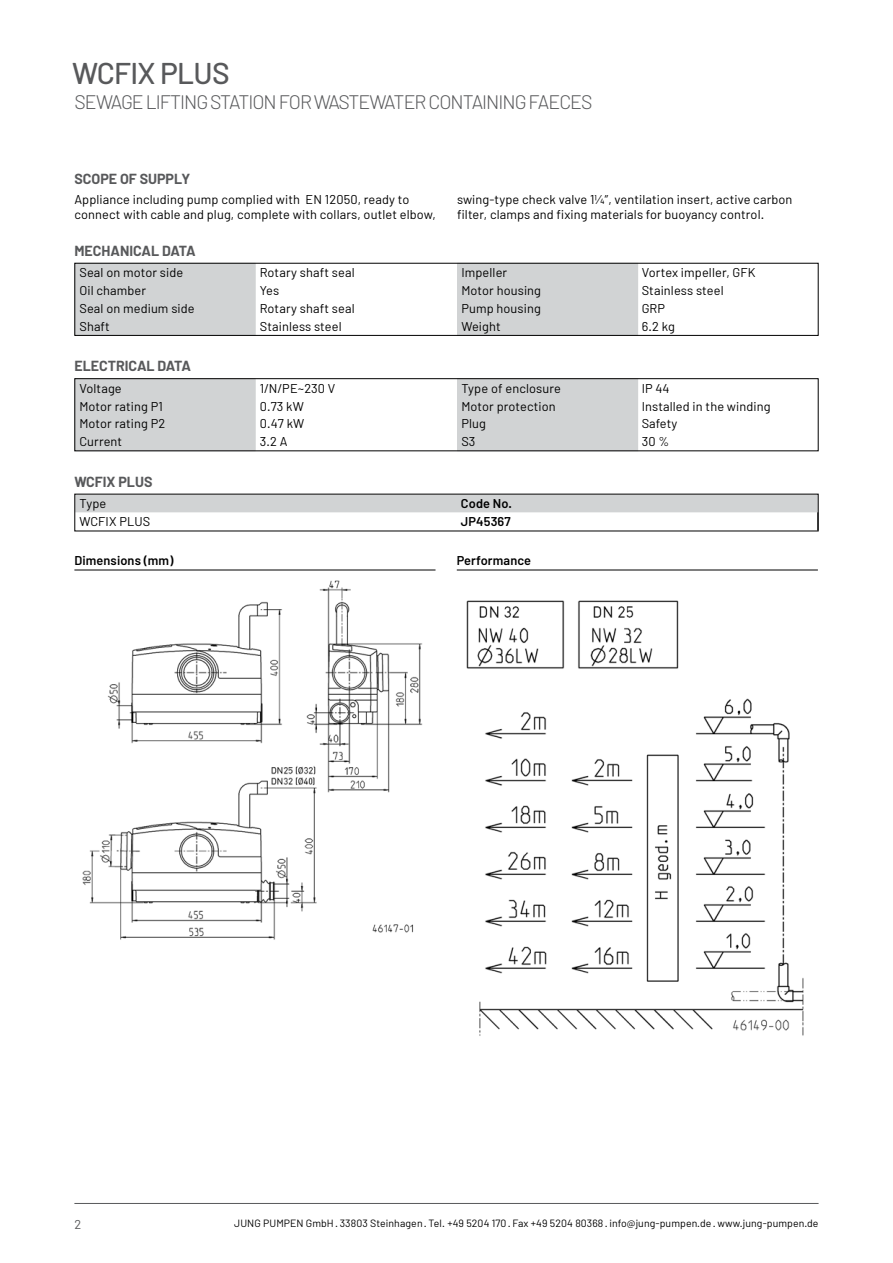
<style>
.page{position:relative;width:893px;height:1263px;background:#fff}
.page>*{position:absolute;margin:0;border:0;box-sizing:border-box;transform-origin:0 0}
.t1{font:500 30px "Barlow";letter-spacing:-.025em;color:#58595b}
.t2{font:300 19.5px "Barlow";letter-spacing:-.05em;color:#58595b}
.t3{font:700 14.25px "Barlow";color:#58595b}
.t4{font:12.75px/15.3px "Barlow";letter-spacing:.01em;color:#000}
.t5{font:600 12.75px "Barlow";letter-spacing:.01em;color:#000}
.t6{font:12.75px "Barlow";color:#58595b}
.t7{font:10.5px "Barlow";letter-spacing:.01em;color:#000}
</style>
<div class="page">
<hr style="left:74px;top:1203px;width:745px;height:1px;background:#58595b">
<div style="left:76px;top:496px;width:741px;height:17px;background:#d1d3d4"></div>
<svg style="left:76px;top:265px;width:562px;height:69px"></svg>
<div style="left:74px;top:263px;width:745px;height:73px;border:1px solid #000"></div>
<svg style="left:76px;top:380px;width:562px;height:69px"></svg>
<div style="left:74px;top:378px;width:745px;height:73px;border:1px solid #000"></div>
<hr style="left:74px;top:570px;width:361px;height:1px;background:#000">
<img style="left:82px;top:580px;width:341px;height:360px">
<hr style="left:457px;top:570px;width:361px;height:1px;background:#000">
<img style="left:466px;top:600px;width:338px;height:436px">
<h1 class="t1" style="left:72px;top:55px;width:159px">WCFIX PLUS</h1>
<h2 class="t2" style="left:74px;top:90px;width:520px">SEWAGE LIFTING STATION FOR WASTEWATER CONTAINING FAECES</h2>
<p class="t3" style="left:74px;top:170px;width:117px">SCOPE OF SUPPLY</p>
<p class="t4" style="left:74px;top:192px;width:363px">Appliance including pump complied with EN 12050, ready to connect with cable and plug, complete with collars, outlet elbow,</p>
<p class="t4" style="left:457px;top:192px;width:337px">swing-type check valve 1¼”, ventilation insert, active carbon filter, clamps and fixing materials for buoyancy control.</p>
<p class="t3" style="left:74px;top:242px;width:123px">MECHANICAL DATA</p>
<p class="t4" style="left:79px;top:265px;width:105px">Seal on motor side</p>
<p class="t4" style="left:260px;top:265px;width:96px">Rotary shaft seal</p>
<p class="t4" style="left:79px;top:282px;width:68px">Oil chamber</p>
<p class="t4" style="left:260px;top:282px;width:21px">Yes</p>
<p class="t4" style="left:79px;top:300px;width:117px">Seal on medium side</p>
<p class="t4" style="left:260px;top:300px;width:96px">Rotary shaft seal</p>
<p class="t4" style="left:79px;top:318px;width:32px">Shaft</p>
<p class="t4" style="left:260px;top:318px;width:83px">Stainless steel</p>
<p class="t3" style="left:74px;top:357px;width:118px">ELECTRICAL DATA</p>
<p class="t4" style="left:79px;top:380px;width:44px">Voltage</p>
<p class="t4" style="left:260px;top:380px;width:77px">1/N/PE~230 V</p>
<p class="t4" style="left:79px;top:398px;width:85px">Motor rating P1</p>
<p class="t4" style="left:260px;top:398px;width:46px">0.73 kW</p>
<p class="t4" style="left:79px;top:416px;width:87px">Motor rating P2</p>
<p class="t4" style="left:260px;top:416px;width:46px">0.47 kW</p>
<p class="t4" style="left:79px;top:434px;width:44px">Current</p>
<p class="t4" style="left:260px;top:434px;width:29px">3.2 A</p>
<p class="t3" style="left:74px;top:473px;width:80px">WCFIX PLUS</p>
<p class="t4" style="left:461px;top:265px;width:47px">Impeller</p>
<p class="t4" style="left:642px;top:265px;width:115px">Vortex impeller, GFK</p>
<p class="t4" style="left:461px;top:282px;width:81px">Motor housing</p>
<p class="t4" style="left:642px;top:282px;width:83px">Stainless steel</p>
<p class="t4" style="left:461px;top:300px;width:81px">Pump housing</p>
<p class="t4" style="left:642px;top:300px;width:25px">GRP</p>
<p class="t4" style="left:461px;top:318px;width:41px">Weight</p>
<p class="t4" style="left:642px;top:318px;width:35px">6.2 kg</p>
<p class="t4" style="left:461px;top:380px;width:101px">Type of enclosure</p>
<p class="t4" style="left:642px;top:380px;width:29px">IP 44</p>
<p class="t4" style="left:461px;top:398px;width:96px">Motor protection</p>
<p class="t4" style="left:642px;top:398px;width:130px">Installed in the winding</p>
<p class="t4" style="left:461px;top:416px;width:26px">Plug</p>
<p class="t4" style="left:642px;top:416px;width:37px">Safety</p>
<p class="t4" style="left:461px;top:434px;width:16px">S3</p>
<p class="t4" style="left:642px;top:434px;width:29px">30 %</p>
<p class="t4" style="left:79px;top:495px;width:28px">Type</p>
<p class="t5" style="left:461px;top:496px;width:53px">Code No.</p>
<p class="t4" style="left:79px;top:513px;width:72px">WCFIX PLUS</p>
<p class="t5" style="left:461px;top:513px;width:51px">JP45367</p>
<p class="t5" style="left:74px;top:553px;width:100px">Dimensions (mm)</p>
<p class="t5" style="left:457px;top:553px;width:76px">Performance</p>
<p class="t6" style="left:74px;top:1216px;width:8px">2</p>
<p class="t7" style="left:234px;top:1216px;width:586px">JUNG PUMPEN GmbH · 33803 Steinhagen · Tel. +49 5204 170 · Fax +49 5204 80368 · info@jung-pumpen.de · www.jung-pumpen.de</p>
</div>
